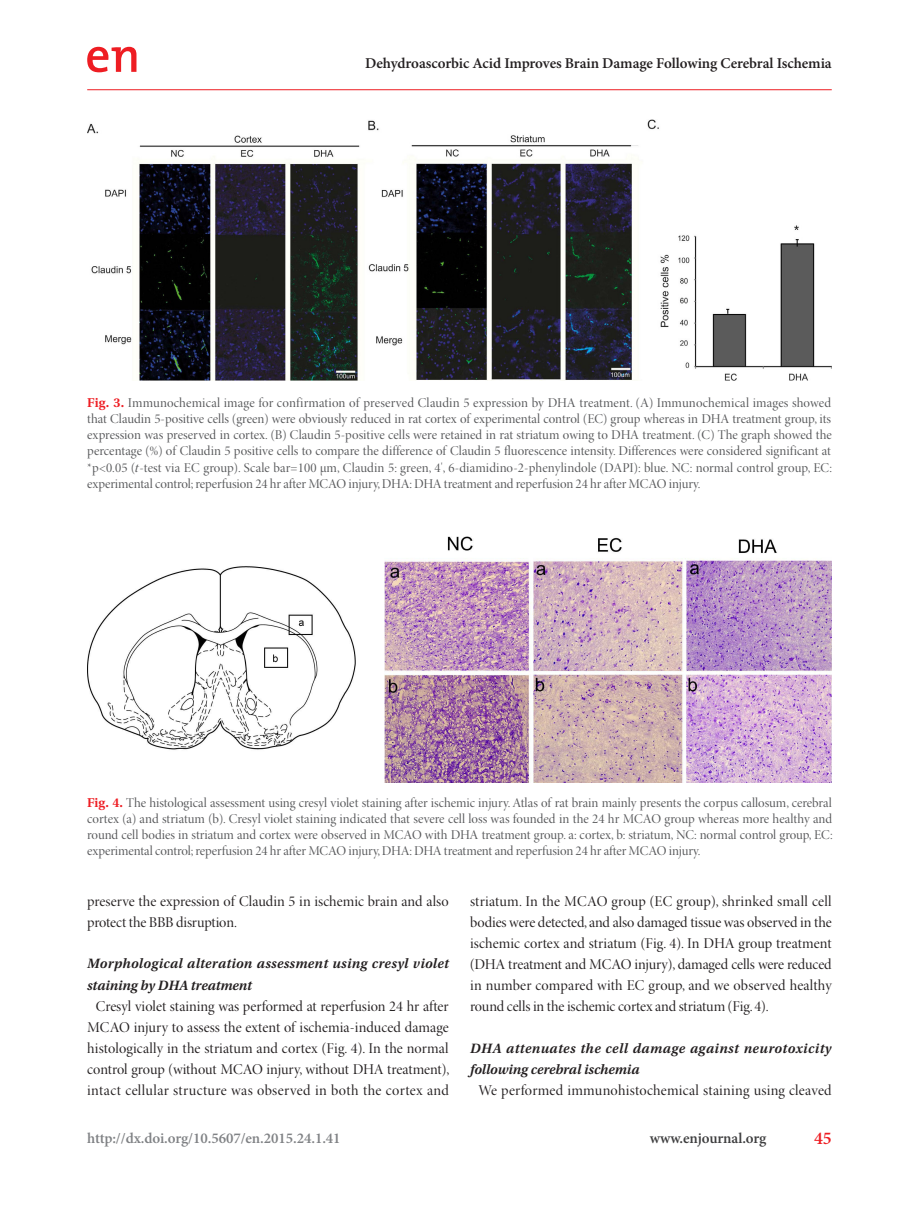
<style>
.page{position:relative;width:919px;height:1217px;background:#fff}
.page>*{position:absolute;margin:0;border:0;box-sizing:border-box;transform-origin:0 0}
.t1{font:600 18px "Minion Pro";color:#ee1d23}
.본문{font:15px/21px "Minion Pro Disp";letter-spacing:.005em;color:#231f20}
.t2{font:600 15px "Minion Pro";letter-spacing:-.01em;color:#231f20}
.t3{font:600 15px "Minion Pro";letter-spacing:-.005em;color:#808285}
.t4{font:600 15px "Minion Pro";letter-spacing:-.005em;color:#3e3e3f}
._1{font:italic 600 14.25px/21px "Utopia Std";letter-spacing:.02em;color:#231f20}
.표그림_설명{font:13.5px/16.2px "Minion Pro Disp";letter-spacing:-.01em;color:#57585a;text-align:justify}
.s1{font-family:"Utopia Std";font-weight:600;color:#ee1d23}
.s2{font-style:italic}
</style>
<div class="page">
<hr style="left:87px;top:89px;width:744px;height:1px;background:#ee1d23">
<svg style="left:87px;top:47px;width:49px;height:25px"></svg>
<img style="left:87px;top:119px;width:744px;height:262px">
<img style="left:87px;top:536px;width:744px;height:246px">
<p class="t2" style="left:365px;top:52px;width:468px">Dehydroascorbic Acid Improves Brain Damage Following Cerebral Ischemia</p>
<p class="표그림_설명" style="left:87px;top:394px;width:746px"><span class="s1">Fig. 3.</span> Immunochemical image for confirmation of preserved Claudin 5 expression by DHA treatment. (A) Immunochemical images showed that Claudin 5-positive cells (green) were obviously reduced in rat cortex of experimental control (EC) group whereas in DHA treatment group, its expression was preserved in cortex. (B) Claudin 5-positive cells were retained in rat striatum owing to DHA treatment. (C) The graph showed the percentage (%) of Claudin 5 positive cells to compare the difference of Claudin 5 fluorescence intensity. Differences were considered significant at *p&lt;0.05 (<span class="s2">t</span>-test via EC group). Scale bar=100 μm, Claudin 5: green, 4', 6-diamidino-2-phenylindole (DAPI): blue. NC: normal control group, EC: experimental control; reperfusion 24 hr after MCAO injury, DHA: DHA treatment and reperfusion 24 hr after MCAO injury.</p>
<p class="표그림_설명" style="left:87px;top:794px;width:746px"><span class="s1">Fig. 4.</span> The histological assessment using cresyl violet staining after ischemic injury. Atlas of rat brain mainly presents the corpus callosum, cerebral cortex (a) and striatum (b). Cresyl violet staining indicated that severe cell loss was founded in the 24 hr MCAO group whereas more healthy and round cell bodies in striatum and cortex were observed in MCAO with DHA treatment group. a: cortex, b: striatum, NC: normal control group, EC: experimental control; reperfusion 24 hr after MCAO injury, DHA: DHA treatment and reperfusion 24 hr after MCAO injury.</p>
<p class="본문" style="left:87px;top:890px;width:363px">preserve the expression of Claudin 5 in ischemic brain and also protect the BBB disruption.</p>
<p class="_1" style="left:87px;top:953px;width:363px">Morphological alteration assessment using cresyl violet staining by DHA treatment</p>
<p class="본문" style="left:87px;top:995px;width:364px;text-align:center">Cresyl violet staining was performed at reperfusion 24 hr after MCAO injury to assess the extent of ischemia-induced damage histologically in the striatum and cortex (Fig. 4). In the normal control group (without MCAO injury, without DHA treatment), intact cellular structure was observed in both the cortex and</p>
<p class="본문" style="left:470px;top:890px;width:363px;text-align:justify">striatum. In the MCAO group (EC group), shrinked small cell bodies were detected, and also damaged tissue was observed in the ischemic cortex and striatum (Fig. 4). In DHA group treatment (DHA treatment and MCAO injury), damaged cells were reduced in number compared with EC group, and we observed healthy round cells in the ischemic cortex and striatum (Fig. 4).</p>
<p class="_1" style="left:470px;top:1037px;width:363px">DHA attenuates the cell damage against neurotoxicity following cerebral ischemia</p>
<p class="본문" style="left:478px;top:1079px;width:354px">We performed immunohistochemical staining using cleaved</p>
<p class="t3" style="left:87px;top:1127px;width:255px">http://dx.doi.org/10.5607/en.2015.24.1.41</p>
<p class="t4" style="left:649px;top:1127px;width:118px">www.enjournal.org</p>
<h1 class="t1" style="left:814px;top:1124px;width:19px">45</h1>
</div>
